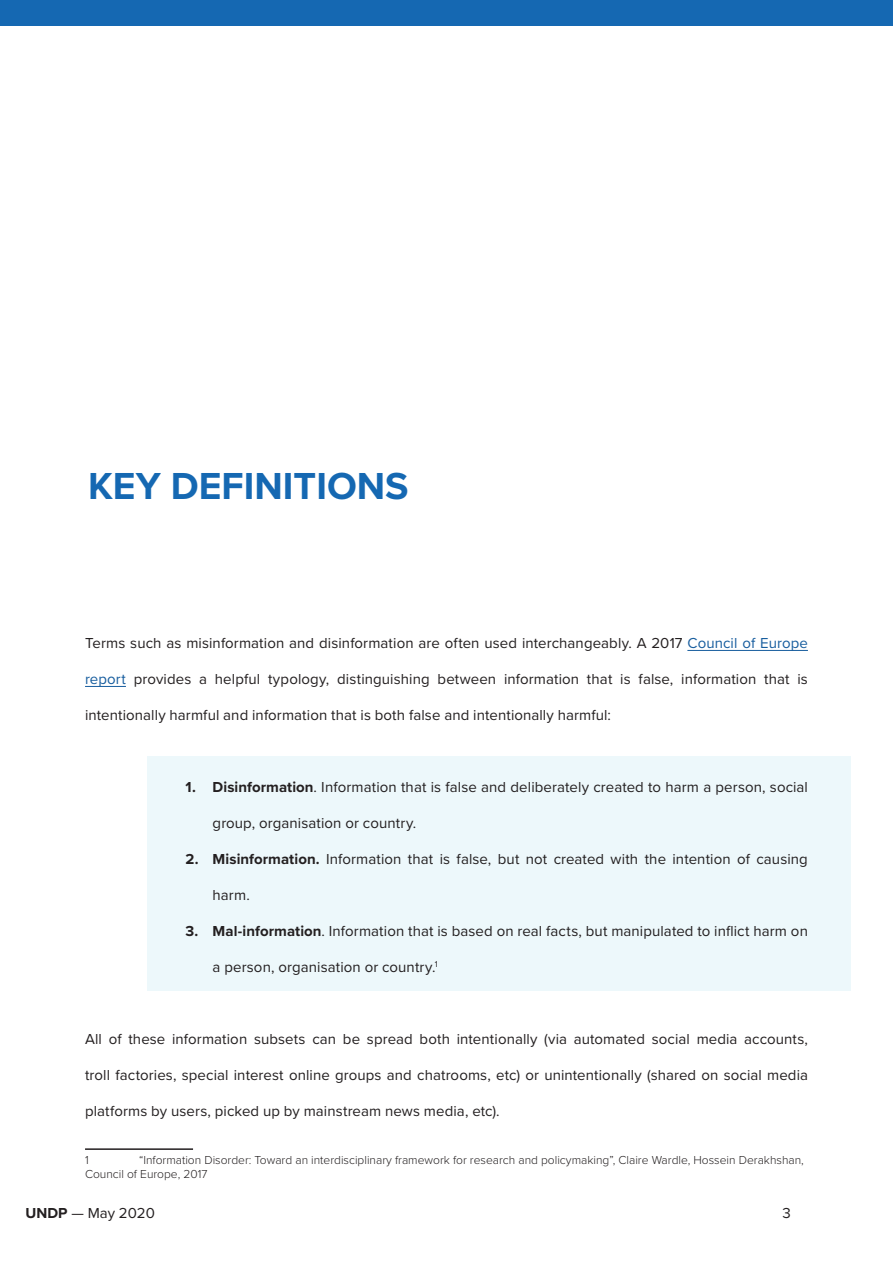
<style>
.page{position:relative;width:893px;height:1263px;background:#fff}
.page>*{position:absolute;margin:0;border:0;box-sizing:border-box;transform-origin:0 0}
.t1{font:700 39px "Proxima Nova";color:#1568b2}
.Body_Text_-_Align_Le{font:15px "Proxima Nova";letter-spacing:.005em;color:#231f20}
.t2{font:300 12px/14.4px "Proxima Nova";color:#231f20}
.s1{color:#175d9e}
.s2{font-weight:700}
</style>
<div class="page">
<div style="left:147px;top:756px;width:703px;height:234px;background:#edf8fb"></div>
<hr style="left:687px;top:650px;width:121px;height:1px;background:#175d9e">
<hr style="left:85px;top:686px;width:41px;height:1px;background:#175d9e">
<hr style="left:85px;top:1148px;width:108px;height:2px;background:#231f20">
<div style="left:0;top:0;width:893px;height:26px;background:#1568b2"></div>
<p class="t1" style="left:88px;top:457px;width:322px">KEY DEFINITIONS</p>
<p class="Body_Text_-_Align_Le" style="left:85px;top:632px;width:724px">Terms such as misinformation and disinformation are often used interchangeably. A 2017 <span class="s1">Council of Europe</span></p>
<p class="Body_Text_-_Align_Le" style="left:85px;top:668px;width:724px"><span class="s1">report</span> provides a helpful typology, distinguishing between information that is false, information that is</p>
<p class="Body_Text_-_Align_Le" style="left:85px;top:704px;width:527px">intentionally harmful and information that is both false and intentionally harmful:</p>
<p class="Body_Text_-_Align_Le" style="left:186px;top:776px;width:624px"><span class="s2">1. Disinformation</span>. Information that is false and deliberately created to harm a person, social</p>
<p class="Body_Text_-_Align_Le" style="left:213px;top:812px;width:205px">group, organisation or country.</p>
<p class="Body_Text_-_Align_Le" style="left:186px;top:848px;width:624px"><span class="s2">2. Misinformation.</span> Information that is false, but not created with the intention of causing</p>
<p class="Body_Text_-_Align_Le" style="left:213px;top:884px;width:39px">harm.</p>
<p class="Body_Text_-_Align_Le" style="left:186px;top:920px;width:624px"><span class="s2">3. Mal-information</span>. Information that is based on real facts, but manipulated to inflict harm on</p>
<p class="Body_Text_-_Align_Le" style="left:213px;top:956px;width:227px">a person, organisation or country.<sup>1</sup></p>
<p class="Body_Text_-_Align_Le" style="left:85px;top:1028px;width:724px">All of these information subsets can be spread both intentionally (via automated social media accounts,</p>
<p class="Body_Text_-_Align_Le" style="left:85px;top:1064px;width:724px">troll factories, special interest online groups and chatrooms, etc) or unintentionally (shared on social media</p>
<p class="Body_Text_-_Align_Le" style="left:85px;top:1100px;width:416px">platforms by users, picked up by mainstream news media, etc).</p>
<p class="t2" style="left:85px;top:1152px;width:5px">1</p>
<p class="t2" style="left:85px;top:1152px;width:720px;text-indent:54px">“Information Disorder: Toward an interdisciplinary framework for research and policymaking”, Claire Wardle, Hossein Derakhshan,<br>Council of Europe, 2017</p>
<p class="Body_Text_-_Align_Le" style="left:26px;top:1202px;width:131px"><span class="s2">UNDP</span> — May 2020</p>
<p class="Body_Text_-_Align_Le" style="left:782px;top:1202px;width:10px">3</p>
</div>
